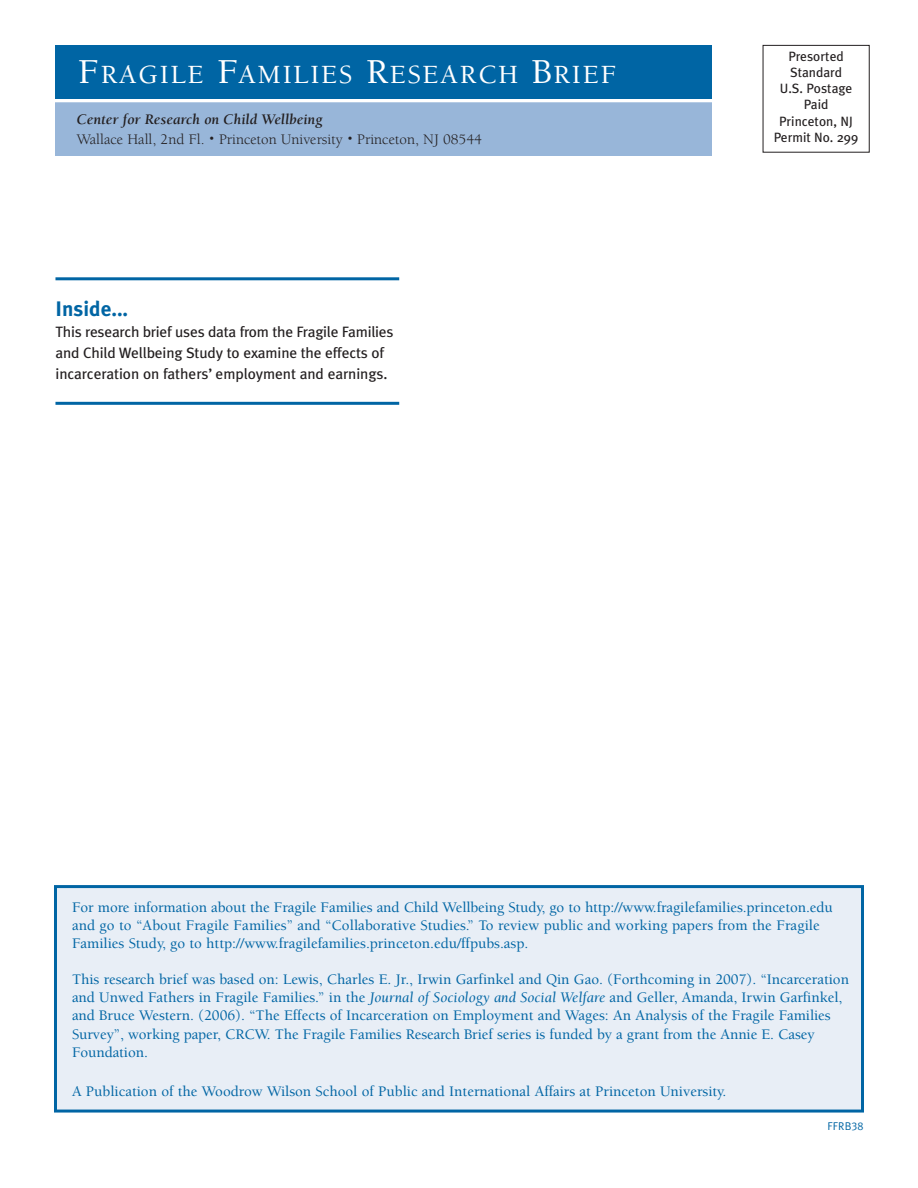
<style>
.page{position:relative;width:918px;height:1188px;background:#fff}
.page>*{position:absolute;margin:0;border:0;box-sizing:border-box;transform-origin:0 0}
.t1{font:500 27px "Berkeley";letter-spacing:.07em;color:#fff}
.t2{font:700 21px "Meta Plus";color:#0065a4}
.t3{font:500 15px/18.1px "Berkeley";color:#0065a4}
.t4{font:15px/21px "Meta Plus";letter-spacing:-.01em;color:#231f20}
.t5{font:15px/19.5px "Berkeley";color:#231f20}
.t6{font:13.5px/16.2px "Meta Plus";color:#231f20;text-align:center}
.t7{font:11.25px "Meta Plus LF";letter-spacing:.015em;color:#0065a4}
.s1{font-size:36px}
.s2{font-weight:700;font-style:italic}
.s3{font-size:12px}
.s4{font-weight:400;font-style:italic}
</style>
<div class="page">
<div style="left:763px;top:45px;width:107px;height:108px;border:1px solid #231f20"></div>
<hr style="left:55px;top:277px;width:344px;height:3px;background:#0065a4">
<hr style="left:55px;top:402px;width:344px;height:3px;background:#0065a4">
<div style="left:56px;top:102px;width:656px;height:54px;background:#98b6d9"></div>
<div style="left:56px;top:45px;width:656px;height:54px;background:#0065a4"></div>
<div style="left:57px;top:888px;width:804px;height:222px;background:#e8eef6"></div>
<div style="left:54px;top:885px;width:810px;height:228px;border:3px solid #0065a4"></div>
<h1 class="t1" style="left:78px;top:64px;width:539px"><span class="s1">F</span>RAGILE <span class="s1">F</span>AMILIES <span class="s1">R</span>ESEARCH <span class="s1">B</span>RIEF</h1>
<p class="t5" style="left:77px;top:111px;width:407px"><span class="s2">Center for Research on Child Wellbeing<br></span>Wallace Hall, 2nd Fl. <span class="s3">•</span> Princeton University <span class="s3">•</span> Princeton, NJ 08544</p>
<h2 class="t2" style="left:55px;top:300px;width:74px">Inside...</h2>
<p class="t4" style="left:55px;top:322px;width:340px">This research brief uses data from the Fragile Families and Child Wellbeing Study to examine the effects of incarceration on fathers’ employment and earnings.</p>
<p class="t6" style="left:774px;top:49px;width:86px">Presorted<br>Standard<br>U.S. Postage<br>Paid<br>Princeton, NJ<br>Permit No. 299</p>
<p class="t3" style="left:72px;top:899px;width:762px">For more information about the Fragile Families and Child Wellbeing Study, go to http://www.fragilefamilies.princeton.edu and go to “About Fragile Families” and “Collaborative Studies.” To review public and working papers from the Fragile<br>Families Study, go to http://www.fragilefamilies.princeton.edu/ffpubs.asp.</p>
<p class="t3" style="left:72px;top:972px;width:779px">This research brief was based on: Lewis, Charles E. Jr., Irwin Garfinkel and Qin Gao. (Forthcoming in 2007). “Incarceration and Unwed Fathers in Fragile Families.” in the <span class="s4">Journal of Sociology and Social Welfare</span> and Geller, Amanda, Irwin Garfinkel, and Bruce Western. (2006). “The Effects of Incarceration on Employment and Wages: An Analysis of the Fragile Families Survey”, working paper, CRCW. The Fragile Families Research Brief series is funded by a grant from the Annie E. Casey Foundation.</p>
<p class="t3" style="left:72px;top:1084px;width:656px">A Publication of the Woodrow Wilson School of Public and International Affairs at Princeton University.</p>
<p class="t7" style="left:828px;top:1122px;width:37px">FFRB38</p>
</div>
